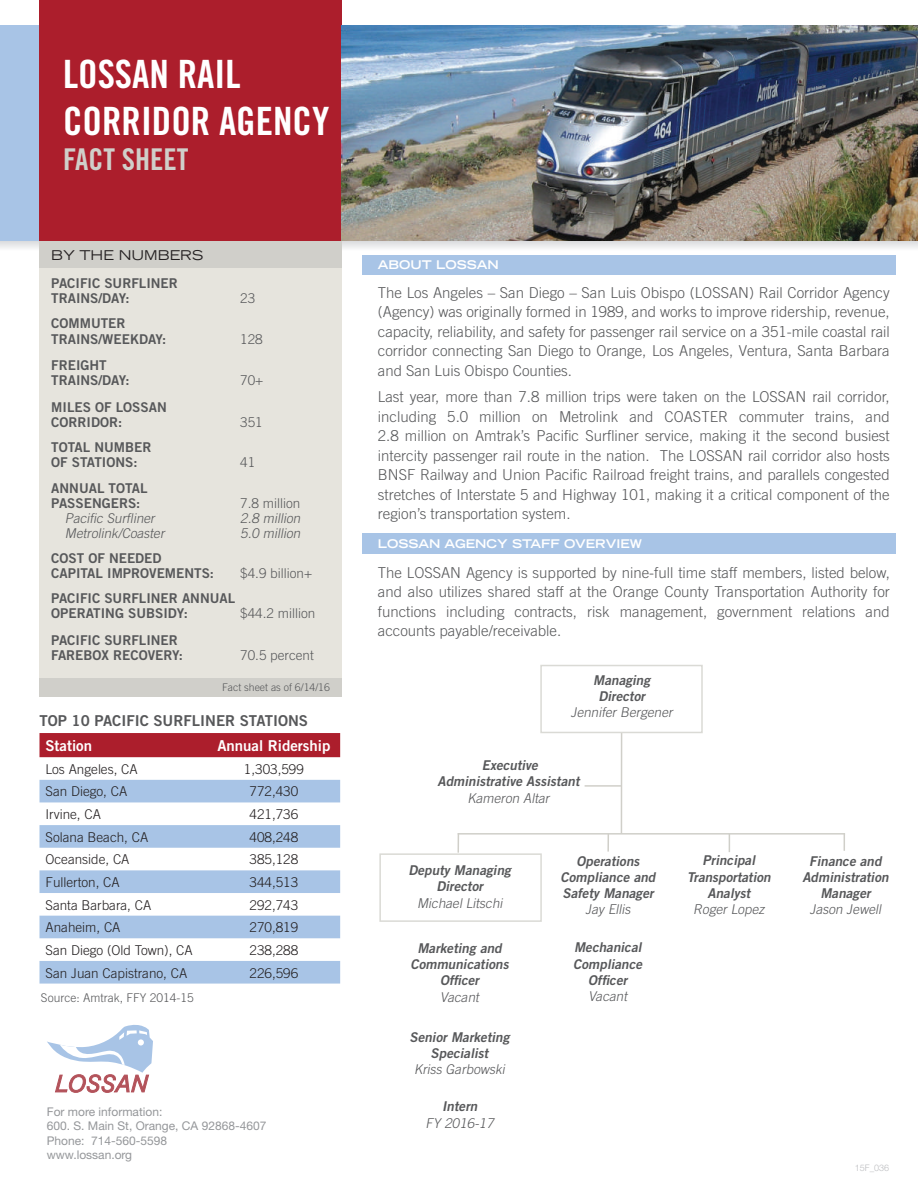
<style>
.page{position:relative;width:918px;height:1188px;background:#fff}
.page>*{position:absolute;margin:0;border:0;box-sizing:border-box;transform-origin:0 0}
.t1{font:39px/46.8px "Trade Gothic Bold Cond Twenty";color:#fff}
.t2{font:30px "Trade Gothic Bold Cond Twenty";color:#d0cfca}
.t3{font:300 15px/19.5px "Trade Gothic";color:#57585a;text-align:justify}
.t4{font:15px "Trade Gothic Bold Two";color:#57585a}
.t5{font:15px "Trade Gothic Bold Two";color:#fff}
.t6{font:italic 13.5px/16.2px "Trade Gothic Bold Two";letter-spacing:-.215em;color:#57585a;text-align:center}
.t7{font:13.5px/15px "Trade Gothic Bold Two";color:#57585a}
.t8{font:300 13.5px "Trade Gothic";color:#231f20}
.t9{font:italic 300 13.5px "Trade Gothic";color:#57585a}
.t10{font:300 13.5px "Trade Gothic";color:#57585a}
.t11{font:expanded 13.5px "Trade Gothic LH";color:#231f20}
.t12{font:12px/14.4px "Helvetica Neue";color:#95979a}
.t13{font:700 expanded 12px "Trade Gothic LH";color:#fff}
.t14{font:300 12px "Trade Gothic";color:#57585a}
.t15{font:300 10.5px "Trade Gothic";color:#57585a}
.t16{font:300 9px "Helvetica Neue";color:#bcbdc0}
</style>
<div class="page">
<div style="left:362px;top:254px;width:533px;height:20px;background:#a8c4e6"></div>
<div style="left:362px;top:533px;width:533px;height:21px;background:#a8c4e6"></div>
<div style="left:0;top:25px;width:918px;height:216px;background:#a8c4e6"></div>
<div style="left:39px;top:0;width:303px;height:241px;background:#ac1e2c"></div>
<div style="left:39px;top:267px;width:303px;height:420px;background:#e6e4dd"></div>
<div style="left:39px;top:241px;width:303px;height:26px;background:#d0cfca"></div>
<div style="left:39px;top:678px;width:303px;height:19px;background:#d0cfca"></div>
<img style="left:342px;top:25px;width:576px;height:216px">
<svg style="left:47px;top:1025px;width:106px;height:68px"></svg>
<div style="left:39px;top:733px;width:301px;height:24px;background:#ac1e2c"></div>
<svg style="left:39px;top:780px;width:301px;height:204px;fill:#a8c4e6"></svg>
<hr style="left:458px;top:833px;width:387px;height:2px;background:#d0cfc9">
<hr style="left:585px;top:785px;width:36px;height:2px;background:#d0cfc9">
<hr style="left:457px;top:833px;width:2px;height:20px;background:#d0cfc9">
<svg style="left:607px;top:834px;width:2px;height:18px"></svg>
<svg style="left:844px;top:835px;width:1px;height:16px"></svg>
<hr style="left:621px;top:732px;width:1px;height:102px;background:#d0cfc9">
<svg style="left:729px;top:835px;width:1px;height:17px"></svg>
<div style="left:540px;top:665px;width:163px;height:68px;background:#fff;border:2px solid #dadad5"></div>
<div style="left:379px;top:853px;width:163px;height:69px;background:#fff;border:2px solid #dadad5"></div>
<h1 class="t1" style="left:63px;top:50px;width:268px">LOSSAN RAIL<br>CORRIDOR AGENCY</h1>
<h2 class="t2" style="left:63px;top:141px;width:127px">FACT SHEET</h2>
<p class="t11" style="left:51px;top:247px;width:154px">BY THE NUMBERS</p>
<p class="t7" style="left:51px;top:275px;width:128px">PACIFIC SURFLINER<br>TRAINS/DAY:</p>
<p class="t7" style="left:51px;top:315px;width:117px;line-height:16.5px">COMMUTER<br>TRAINS/WEEKDAY:</p>
<p class="t7" style="left:51px;top:357px;width:80px">FREIGHT<br>TRAINS/DAY:</p>
<p class="t7" style="left:51px;top:399px;width:107px">M ILES OF LOSSAN<br>CORRIDOR:</p>
<p class="t7" style="left:51px;top:440px;width:102px">TOTAL NUMBER<br>OF STATIONS:</p>
<p class="t7" style="left:51px;top:480px;width:98px">ANNUAL TOTAL<br>PASSENGERS:</p>
<p class="t10" style="left:240px;top:290px;width:17px">23</p>
<p class="t10" style="left:240px;top:332px;width:24px">128</p>
<p class="t10" style="left:240px;top:372px;width:25px">70+</p>
<p class="t10" style="left:240px;top:414px;width:24px">351</p>
<p class="t10" style="left:240px;top:454px;width:17px">41</p>
<p class="t10" style="left:240px;top:495px;width:62px">7.8 million</p>
<p class="t9" style="left:65px;top:510px;width:94px">Pacific Surfliner</p>
<p class="t9" style="left:240px;top:510px;width:64px">2.8 million</p>
<p class="t9" style="left:65px;top:525px;width:104px">Metrolink/Coaster</p>
<p class="t9" style="left:240px;top:525px;width:64px">5.0 million</p>
<p class="t7" style="left:51px;top:550px;width:164px">COST OF NEEDED<br>CAPITAL IMPROVEMENTS :</p>
<p class="t10" style="left:240px;top:565px;width:73px">$4.9 billion+</p>
<p class="t7" style="left:51px;top:591px;width:185px">PACIFIC SURFLINER ANNUAL<br>OPERATING SUBS IDY:</p>
<p class="t10" style="left:240px;top:606px;width:77px">$44.2 million</p>
<p class="t7" style="left:51px;top:633px;width:128px">PACIFIC SURFLINER<br>FAREBO</p>
<p class="t7" style="left:102px;top:648px;width:21px">X RECOVERY</p>
<p class="t7" style="left:179px;top:648px;width:6px">:</p>
<p class="t10" style="left:240px;top:647px;width:75px">70.5 percent</p>
<p class="t15" style="left:222px;top:681px;width:109px">Fact sheet as of 6/14/16</p>
<p class="t4" style="left:39px;top:711px;width:268px">TOP 10 PACIFIC SURFLINER STATIONS</p>
<p class="t5" style="left:45px;top:737px;width:48px">STATION</p>
<p class="t5" style="left:217px;top:737px;width:114px">ANNUAL RIDERSHIP</p>
<p class="t8" style="left:45px;top:761px;width:94px">Los Angeles, CA</p>
<p class="t8" style="left:244px;top:761px;width:62px">1,303,599</p>
<p class="t8" style="left:45px;top:784px;width:83px">San Diego, CA</p>
<p class="t8" style="left:250px;top:784px;width:50px">772,430</p>
<p class="t8" style="left:45px;top:806px;width:57px">Irvine, CA</p>
<p class="t8" style="left:250px;top:806px;width:50px">421,736</p>
<p class="t8" style="left:45px;top:829px;width:104px">Solana Beach, CA</p>
<p class="t8" style="left:250px;top:829px;width:50px">408,248</p>
<p class="t8" style="left:45px;top:852px;width:86px">Oceanside, CA</p>
<p class="t8" style="left:250px;top:852px;width:50px">385,128</p>
<p class="t8" style="left:45px;top:874px;width:76px">Fullerton, CA</p>
<p class="t8" style="left:250px;top:874px;width:50px">344,513</p>
<p class="t8" style="left:45px;top:897px;width:107px">Santa Barbara, CA</p>
<p class="t8" style="left:250px;top:897px;width:50px">292,743</p>
<p class="t8" style="left:45px;top:919px;width:77px">Anaheim, CA</p>
<p class="t8" style="left:250px;top:919px;width:50px">270,819</p>
<p class="t8" style="left:45px;top:942px;width:149px">San Diego (Old Town), CA</p>
<p class="t8" style="left:250px;top:942px;width:50px">238,288</p>
<p class="t8" style="left:45px;top:965px;width:143px">San Juan Capistrano, CA</p>
<p class="t8" style="left:250px;top:965px;width:50px">226,596</p>
<p class="t14" style="left:41px;top:990px;width:154px">Source: Amtrak, FFY 2014-15</p>
<p class="t12" style="left:47px;top:1104px;width:221px">For more information:<br>600. S. Main St, Orange, CA 92868-4607<br>Phone: 714-560-5598<br>www.lossan.org</p>
<p class="t13" style="left:378px;top:257px;width:122px">ABOUT LOSSAN</p>
<p class="t3" style="left:378px;top:283px;width:513px">The Los Angeles – San Diego – San Luis Obispo (LOSSAN) Rail Corridor Agency (Agency) was originally formed in 1989, and works to improve ridership, revenue, capacity, reliability, and safety for passenger rail service on a 351-mile coastal rail corridor connecting San Diego to Orange, Los Angeles, Ventura, Santa Barbara and San Luis Obispo Counties.</p>
<p class="t3" style="left:378px;top:387px;width:513px">Last year, more than 7.8 million trips were taken on the LOSSAN rail corridor, including 5.0 million on Metrolink and COASTER commuter trains, and 2.8 million on Amtrak’s Pacific Surfliner service, making it the second busiest intercity passenger rail route in the nation. The LOSSAN rail corridor also hosts BNSF Railway and Union Pacific Railroad freight trains, and parallels congested stretches of Interstate 5 and Highway 101, making it a critical component of the region’s transportation system.</p>
<p class="t13" style="left:378px;top:536px;width:266px">LOSSAN AGENCY STAFF OVERVIEW</p>
<p class="t3" style="left:378px;top:562px;width:514px">The LOSSAN Agency is supported by nine-full time staff members, listed below, and also utilizes shared staff at the Orange County Transportation Authority for functions including contracts, risk management, government relations and accounts payable/receivable.</p>
<p class="t6" style="left:593px;top:672px;width:61px">Managing<br>Director</p>
<p class="t9" style="left:571px;top:705px;width:106px">Jennifer Bergener</p>
<p class="t6" style="left:437px;top:757px;width:146px">Executive<br>Administrative Assistant</p>
<p class="t9" style="left:468px;top:790px;width:86px">Kameron Altar</p>
<p class="t6" style="left:409px;top:862px;width:107px">Deputy Managing<br>Director</p>
<p class="t9" style="left:417px;top:895px;width:90px">Michael Litschi</p>
<p class="t6" style="left:410px;top:940px;width:103px">Marketing and<br>Communications<br>Officer</p>
<p class="t9" style="left:440px;top:989px;width:43px">Vacant</p>
<p class="t6" style="left:409px;top:1029px;width:104px">Senior Marketing<br>Specialist</p>
<p class="t9" style="left:414px;top:1062px;width:95px">Kriss Garbowski</p>
<p class="t6" style="left:442px;top:1098px;width:40px">I ntern</p>
<p class="t9" style="left:426px;top:1115px;width:73px">FY 2016-17</p>
<p class="t6" style="left:561px;top:853px;width:99px">Operations<br>Compliance and<br>Safety Manager</p>
<p class="t9" style="left:586px;top:902px;width:49px">Jay Ellis</p>
<p class="t6" style="left:573px;top:939px;width:73px">Mechanical<br>Compliance<br>Officer</p>
<p class="t9" style="left:588px;top:988px;width:43px">Vacant</p>
<p class="t6" style="left:687px;top:852px;width:88px">Principal<br>Transportation<br>Analyst</p>
<p class="t9" style="left:693px;top:901px;width:76px">Roger Lopez</p>
<p class="t6" style="left:802px;top:853px;width:91px">Finance and<br>Administration<br>Manager</p>
<p class="t9" style="left:810px;top:902px;width:76px">Jason Jewell</p>
<p class="t16" style="left:855px;top:1163px;width:36px">15F_036</p>
</div>
